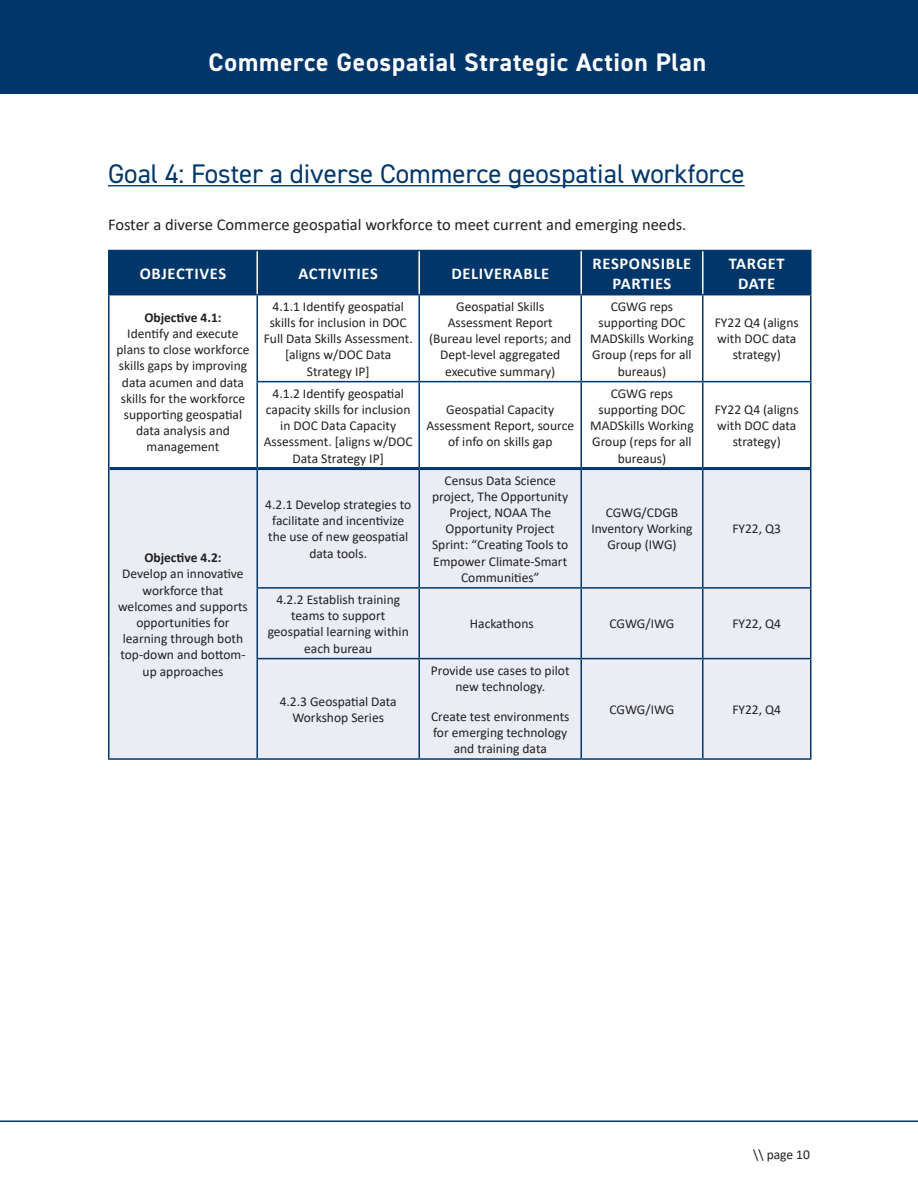
<style>
.page{position:relative;width:918px;height:1188px;background:#fff}
.page>*{position:absolute;margin:0;border:0;box-sizing:border-box;transform-origin:0 0}
.t1{font:27px "DIN2014";color:#01366a}
.t2{font:700 25.5px "DIN2014";letter-spacing:.03em;color:#fff}
.t3{font:16.5px "Calibri";color:#231f20}
.Col_head{font:700 16.5px/19.8px "Calibri";letter-spacing:.04em;color:#fff;text-align:center}
.Goal_Table_Basic{font:13.5px/16.2px "Calibri";color:#231f20;text-align:center}
.s1{font-weight:700}
</style>
<div class="page">
<div style="left:0;top:0;width:918px;height:94px;background:#01366a"></div>
<hr style="left:0;top:1120px;width:918px;height:2px;background:#01366a">
<hr style="left:108px;top:185px;width:637px;height:1px;background:#01366a">
<div style="left:110px;top:251px;width:700px;height:43px;background:#01366a"></div>
<div style="left:110px;top:470px;width:700px;height:288px;background:#eaedf3"></div>
<hr style="left:108px;top:250px;width:149px;height:1px;background:#01366a">
<hr style="left:108px;top:251px;width:2px;height:43px;background:#01366a">
<hr style="left:257px;top:250px;width:162px;height:1px;background:#01366a">
<hr style="left:419px;top:250px;width:162px;height:1px;background:#01366a">
<hr style="left:581px;top:250px;width:122px;height:1px;background:#01366a">
<hr style="left:703px;top:250px;width:109px;height:1px;background:#01366a">
<hr style="left:810px;top:251px;width:2px;height:43px;background:#01366a">
<hr style="left:108px;top:294px;width:149px;height:1px;background:#01366a">
<hr style="left:108px;top:295px;width:2px;height:87px;background:#01366a">
<hr style="left:257px;top:294px;width:162px;height:1px;background:#01366a">
<hr style="left:256px;top:295px;width:2px;height:86px;background:#01366a">
<hr style="left:419px;top:294px;width:162px;height:1px;background:#01366a">
<hr style="left:418px;top:295px;width:2px;height:86px;background:#01366a">
<hr style="left:581px;top:294px;width:122px;height:1px;background:#01366a">
<hr style="left:580px;top:295px;width:2px;height:86px;background:#01366a">
<hr style="left:703px;top:294px;width:109px;height:1px;background:#01366a">
<hr style="left:702px;top:295px;width:2px;height:86px;background:#01366a">
<hr style="left:810px;top:295px;width:2px;height:86px;background:#01366a">
<hr style="left:108px;top:382px;width:2px;height:87px;background:#01366a">
<hr style="left:256px;top:381px;width:163px;height:1px;background:#01366a">
<hr style="left:256px;top:382px;width:2px;height:85px;background:#01366a">
<hr style="left:419px;top:381px;width:162px;height:1px;background:#01366a">
<hr style="left:418px;top:382px;width:2px;height:85px;background:#01366a">
<hr style="left:581px;top:381px;width:122px;height:1px;background:#01366a">
<hr style="left:580px;top:382px;width:2px;height:85px;background:#01366a">
<hr style="left:703px;top:381px;width:109px;height:1px;background:#01366a">
<hr style="left:702px;top:382px;width:2px;height:85px;background:#01366a">
<hr style="left:810px;top:382px;width:2px;height:87px;background:#01366a">
<hr style="left:108px;top:469px;width:2px;height:119px;background:#01366a">
<hr style="left:256px;top:470px;width:2px;height:117px;background:#01366a">
<hr style="left:418px;top:470px;width:2px;height:117px;background:#01366a">
<hr style="left:580px;top:470px;width:2px;height:117px;background:#01366a">
<hr style="left:702px;top:470px;width:2px;height:117px;background:#01366a">
<hr style="left:810px;top:469px;width:2px;height:118px;background:#01366a">
<hr style="left:108px;top:588px;width:2px;height:71px;background:#01366a">
<hr style="left:256px;top:587px;width:163px;height:2px;background:#01366a">
<hr style="left:256px;top:589px;width:2px;height:69px;background:#01366a">
<hr style="left:419px;top:587px;width:162px;height:2px;background:#01366a">
<hr style="left:418px;top:589px;width:2px;height:69px;background:#01366a">
<hr style="left:581px;top:587px;width:122px;height:2px;background:#01366a">
<hr style="left:580px;top:589px;width:2px;height:69px;background:#01366a">
<hr style="left:703px;top:587px;width:109px;height:2px;background:#01366a">
<hr style="left:702px;top:589px;width:2px;height:69px;background:#01366a">
<hr style="left:810px;top:589px;width:2px;height:69px;background:#01366a">
<hr style="left:108px;top:659px;width:2px;height:99px;background:#01366a">
<hr style="left:256px;top:658px;width:163px;height:1px;background:#01366a">
<hr style="left:256px;top:659px;width:2px;height:99px;background:#01366a">
<hr style="left:419px;top:658px;width:162px;height:1px;background:#01366a">
<hr style="left:418px;top:659px;width:2px;height:99px;background:#01366a">
<hr style="left:581px;top:658px;width:122px;height:1px;background:#01366a">
<hr style="left:580px;top:659px;width:2px;height:99px;background:#01366a">
<hr style="left:703px;top:658px;width:109px;height:1px;background:#01366a">
<hr style="left:702px;top:659px;width:2px;height:99px;background:#01366a">
<hr style="left:810px;top:659px;width:2px;height:99px;background:#01366a">
<hr style="left:108px;top:758px;width:149px;height:2px;background:#01366a">
<hr style="left:257px;top:758px;width:162px;height:2px;background:#01366a">
<hr style="left:419px;top:758px;width:162px;height:2px;background:#01366a">
<hr style="left:581px;top:758px;width:122px;height:2px;background:#01366a">
<hr style="left:703px;top:758px;width:109px;height:2px;background:#01366a">
<hr style="left:110px;top:467px;width:147px;height:3px;background:#01366a">
<hr style="left:257px;top:467px;width:162px;height:3px;background:#01366a">
<hr style="left:419px;top:467px;width:162px;height:3px;background:#01366a">
<hr style="left:581px;top:467px;width:122px;height:3px;background:#01366a">
<hr style="left:703px;top:467px;width:107px;height:3px;background:#01366a">
<hr style="left:256px;top:251px;width:2px;height:43px;background:#fff">
<hr style="left:418px;top:251px;width:2px;height:43px;background:#fff">
<hr style="left:580px;top:251px;width:2px;height:43px;background:#fff">
<hr style="left:702px;top:251px;width:2px;height:43px;background:#fff">
<h2 class="t2" style="left:209px;top:45px;width:499px">Commerce Geospatial Strategic Action Plan</h2>
<h3 class="t1" style="left:108px;top:157px;width:638px">Goal 4: Foster a diverse Commerce geospatial workforce</h3>
<p class="t3" style="left:108px;top:213px;width:580px">Foster a diverse Commerce geospatial workforce to meet current and emerging needs.</p>
<p class="Col_head" style="left:140px;top:263px;width:88px">OBJECTIVES</p>
<p class="Col_head" style="left:299px;top:263px;width:81px">ACTIVITIES</p>
<p class="Col_head" style="left:451px;top:263px;width:99px">DELIVERABLE</p>
<p class="Col_head" style="left:593px;top:253px;width:100px">RESPONSIBLE<br>PARTIES</p>
<p class="Col_head" style="left:729px;top:253px;width:57px">TARGET<br>DATE</p>
<p class="Goal_Table_Basic" style="left:117px;top:309px;width:135px"><span class="s1">Objective 4.1:<br></span>Identify and execute plans to close workforce skills gaps by improving data acumen and data skills for the workforce supporting geospatial data analysis and management</p>
<p class="Goal_Table_Basic" style="left:264px;top:298px;width:151px">4.1.1 Identify geospatial skills for inclusion in DOC<br>Full Data Skills Assessment. [aligns w/DOC Data<br>Strategy IP]</p>
<p class="Goal_Table_Basic" style="left:429px;top:298px;width:144px">Geospatial Skills<br>Assessment Report (Bureau level reports; and<br>Dept-level aggregated executive summary)</p>
<p class="Goal_Table_Basic" style="left:590px;top:298px;width:105px">CGWG reps supporting DOC<br>MADSkills Working<br>Group (reps for all bureaus)</p>
<p class="Goal_Table_Basic" style="left:715px;top:314px;width:85px">FY22 Q4 (aligns with DOC data strategy)</p>
<p class="Goal_Table_Basic" style="left:264px;top:385px;width:150px">4.1.2 Identify geospatial capacity skills for inclusion in DOC Data Capacity<br>Assessment. [aligns w/DOC<br>Data Strategy IP]</p>
<p class="Goal_Table_Basic" style="left:590px;top:385px;width:105px">CGWG reps supporting DOC<br>MADSkills Working<br>Group (reps for all bureaus)</p>
<p class="Goal_Table_Basic" style="left:715px;top:401px;width:85px">FY22 Q4 (aligns with DOC data strategy)</p>
<p class="Goal_Table_Basic" style="left:426px;top:401px;width:149px">Geospatial Capacity<br>Assessment Report, source of info on skills gap</p>
<p class="Goal_Table_Basic" style="left:118px;top:549px;width:131px"><span class="s1">Objective 4.2:<br></span>Develop an innovative workforce that welcomes and supports opportunities for learning through both top-down and bottom&shy;up approaches</p>
<p class="Goal_Table_Basic" style="left:265px;top:496px;width:147px">4.2.1 Develop strategies to facilitate and incentivize the use of new geospatial data tools.</p>
<p class="Goal_Table_Basic" style="left:268px;top:591px;width:143px">4.2.2 Establish training teams to support geospatial learning within each bureau</p>
<p class="Goal_Table_Basic" style="left:280px;top:693px;width:119px">4.2.3 Geospatial Data<br>Workshop Series</p>
<p class="Goal_Table_Basic" style="left:432px;top:472px;width:138px">Census Data Science project, The Opportunity<br>Project, NOAA The<br>Opportunity Project<br>Sprint: “Creating Tools to<br>Empower Climate-Smart<br>Communities”</p>
<p class="Goal_Table_Basic" style="left:591px;top:504px;width:103px">CGWG/CDGB<br>Inventory Working<br>Group (IWG)</p>
<p class="Goal_Table_Basic" style="left:732px;top:520px;width:50px">FY22, Q3</p>
<p class="Goal_Table_Basic" style="left:470px;top:615px;width:65px">Hackathons</p>
<p class="Goal_Table_Basic" style="left:610px;top:615px;width:66px">CGWG/IWG</p>
<p class="Goal_Table_Basic" style="left:732px;top:615px;width:50px">FY22, Q4</p>
<p class="Goal_Table_Basic" style="left:431px;top:662px;width:140px">Provide use cases to pilot new technology.</p>
<p class="Goal_Table_Basic" style="left:431px;top:708px;width:140px">Create test environments for emerging technology and training data</p>
<p class="Goal_Table_Basic" style="left:610px;top:701px;width:66px">CGWG/IWG</p>
<p class="Goal_Table_Basic" style="left:732px;top:701px;width:50px">FY22, Q4</p>
<p class="Goal_Table_Basic" style="left:753px;top:1146px;width:58px">\\ page 10</p>
</div>
